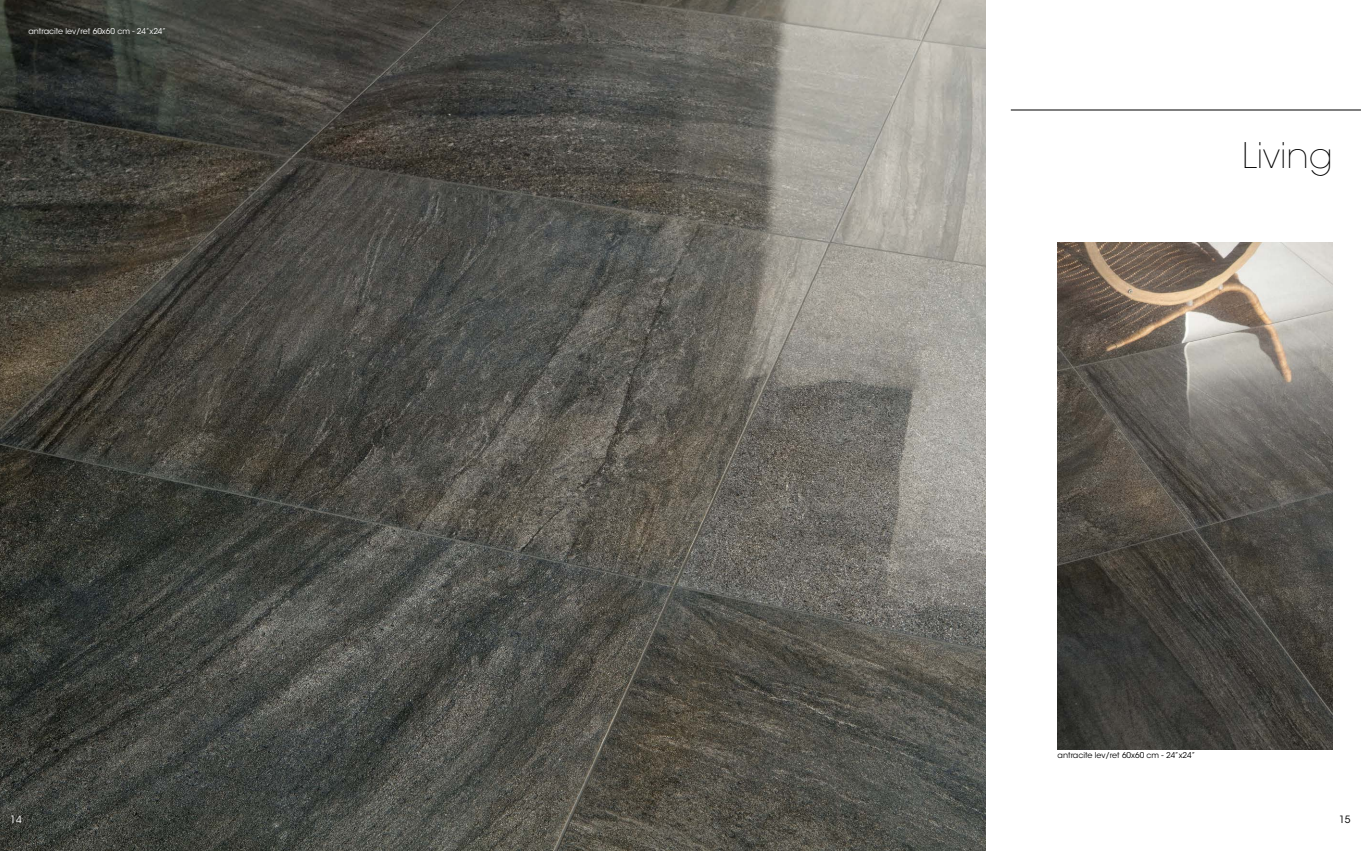
<style>
.page{position:relative;width:1361px;height:851px;background:#fff}
.page>*{position:absolute;margin:0;border:0;box-sizing:border-box;transform-origin:0 0}
.t1{font:200 35px "ITC Avant Garde Std";color:#000}
.t2{font:10px "ITC Avant Garde Std";color:#fff}
.t3{font:10px "ITC Avant Garde Std";color:#000}
.t4{font:8px "ITC Avant Garde Std";color:#fff}
.t5{font:8px "ITC Avant Garde Std";color:#000}
</style>
<div class="page">
<img style="left:0;top:0;width:985px;height:850px">
<hr style="left:1011px;top:109px;width:350px;height:1px;background:#000">
<img style="left:1057px;top:242px;width:275px;height:507px">
<p class="t4" style="left:28px;top:27px;width:139px">antracite lev/ret 60x60 cm - 24”x24”</p>
<h1 class="t1" style="left:1242px;top:135px;width:92px">Living</h1>
<p class="t5" style="left:1057px;top:750px;width:139px">antracite lev/ret 60x60 cm - 24”x24”</p>
<p class="t2" style="left:10px;top:812px;width:13px">14</p>
<p class="t3" style="left:1339px;top:812px;width:13px">15</p>
</div>
